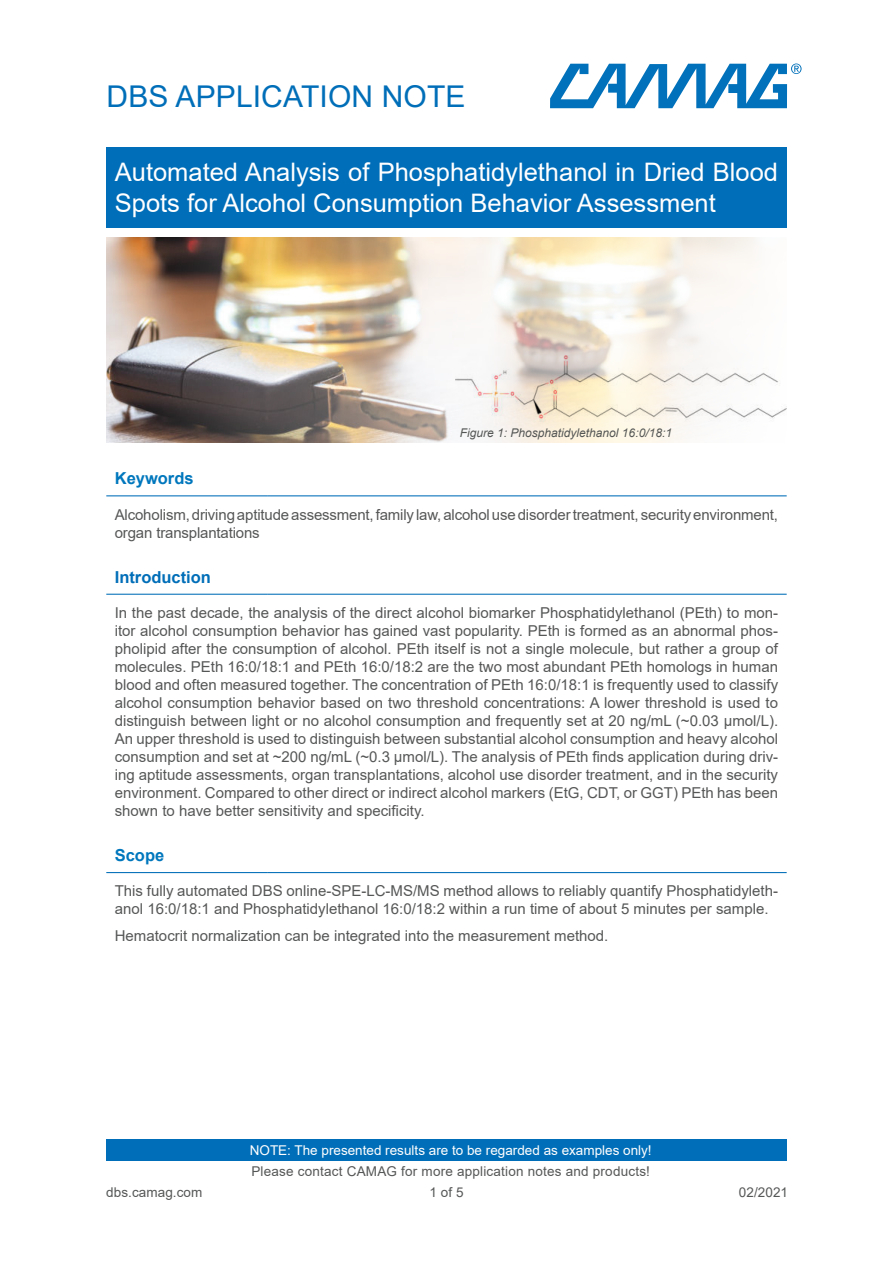
<style>
.page{position:relative;width:893px;height:1263px;background:#fff}
.page>*{position:absolute;margin:0;border:0;box-sizing:border-box;transform-origin:0 0}
.t1{font:30px "Arial";letter-spacing:.005em;color:#006eb8}
.t2{font:25.5px/30.6px "Arial";color:#fff}
.t3{font:700 16.5px "Arial";color:#0077bd}
.t4{font:700 16.5px "Arial";color:#006eb8}
.t5{font:15px/18px "Arial";color:#555756}
.t6{font:13.5px "Arial";letter-spacing:.015em;color:#555756}
.t7{font:13.5px "Arial";color:#fff}
.t8{font:italic 12px "Arial";color:#555756}
</style>
<div class="page">
<svg style="left:550px;top:64px;width:251px;height:44px"></svg>
<div style="left:106px;top:1140px;width:681px;height:21px;background:#006eb8"></div>
<div style="left:106px;top:147px;width:681px;height:80px;background:#006eb8"></div>
<hr style="left:106px;top:872px;width:162px;height:1px;background:#006eb8">
<hr style="left:268px;top:872px;width:519px;height:1px;background:#006eb8">
<hr style="left:106px;top:594px;width:162px;height:1px;background:#006eb8">
<hr style="left:268px;top:594px;width:519px;height:1px;background:#006eb8">
<hr style="left:106px;top:495px;width:162px;height:1px;background:#006eb8">
<hr style="left:268px;top:495px;width:519px;height:1px;background:#006eb8">
<img style="left:106px;top:237px;width:651px;height:206px">
<img style="left:438px;top:296px;width:349px;height:201px">
<h1 class="t1" style="left:107px;top:85px;width:361px">DBS APPLICATION NOTE</h1>
<h2 class="t2" style="left:115px;top:159px;width:665px">Automated Analysis of Phosphatidylethanol in Dried Blood<br>Spots for Alcohol Consumption Behavior Assessment</h2>
<p class="t8" style="left:460px;top:428px;width:214px">Figure 1: Phosphatidylethanol 16:0/18:1</p>
<p class="t3" style="left:115px;top:472px;width:80px">Keywords</p>
<p class="t5" style="left:115px;top:507px;width:665px">Alcoholism, driving aptitude assessment, family law, alcohol use disorder treatment, security environment, organ transplantations</p>
<p class="t4" style="left:115px;top:570px;width:98px">Introduction</p>
<p class="t5" style="left:115px;top:605px;width:665px;text-align:justify">In the past decade, the analysis of the direct alcohol biomarker Phosphatidylethanol (PEth) to mon&shy;itor alcohol consumption behavior has gained vast popularity. PEth is formed as an abnormal phos&shy;pholipid after the consumption of alcohol. PEth itself is not a single molecule, but rather a group of molecules. PEth 16:0/18:1 and PEth 16:0/18:2 are the two most abundant PEth homologs in human blood and often measured together. The concentration of PEth 16:0/18:1 is frequently used to classify alcohol consumption behavior based on two threshold concentrations: A lower threshold is used to distinguish between light or no alcohol consumption and frequently set at 20 ng/mL (~0.03 μmol/L).<br>An upper threshold is used to distinguish between substantial alcohol consumption and heavy alcohol consumption and set at ~200 ng/mL (~0.3 μmol/L). The analysis of PEth finds application during driv&shy;ing aptitude assessments, organ transplantations, alcohol use disorder treatment, and in the security environment. Compared to other direct or indirect alcohol markers (EtG, CDT, or GGT) PEth has been shown to have better sensitivity and specificity.</p>
<p class="t3" style="left:115px;top:849px;width:51px">Scope</p>
<p class="t5" style="left:115px;top:883px;width:665px">This fully automated DBS online-SPE-LC-MS/MS method allows to reliably quantify Phosphatidyleth&shy;anol 16:0/18:1 and Phosphatidylethanol 16:0/18:2 within a run time of about 5 minutes per sample.</p>
<p class="t5" style="left:115px;top:928px;width:495px">Hematocrit normalization can be integrated into the measurement method.</p>
<p class="t7" style="left:250px;top:1145px;width:403px">NOTE: The presented results are to be regarded as examples only!</p>
<p class="t6" style="left:251px;top:1167px;width:400px">Please contact CAMAG for more application notes and products!</p>
<p class="t6" style="left:106px;top:1187px;width:98px">dbs.camag.com</p>
<p class="t6" style="left:429px;top:1187px;width:36px">1 of 5</p>
<p class="t6" style="left:739px;top:1187px;width:51px">02/2021</p>
</div>
